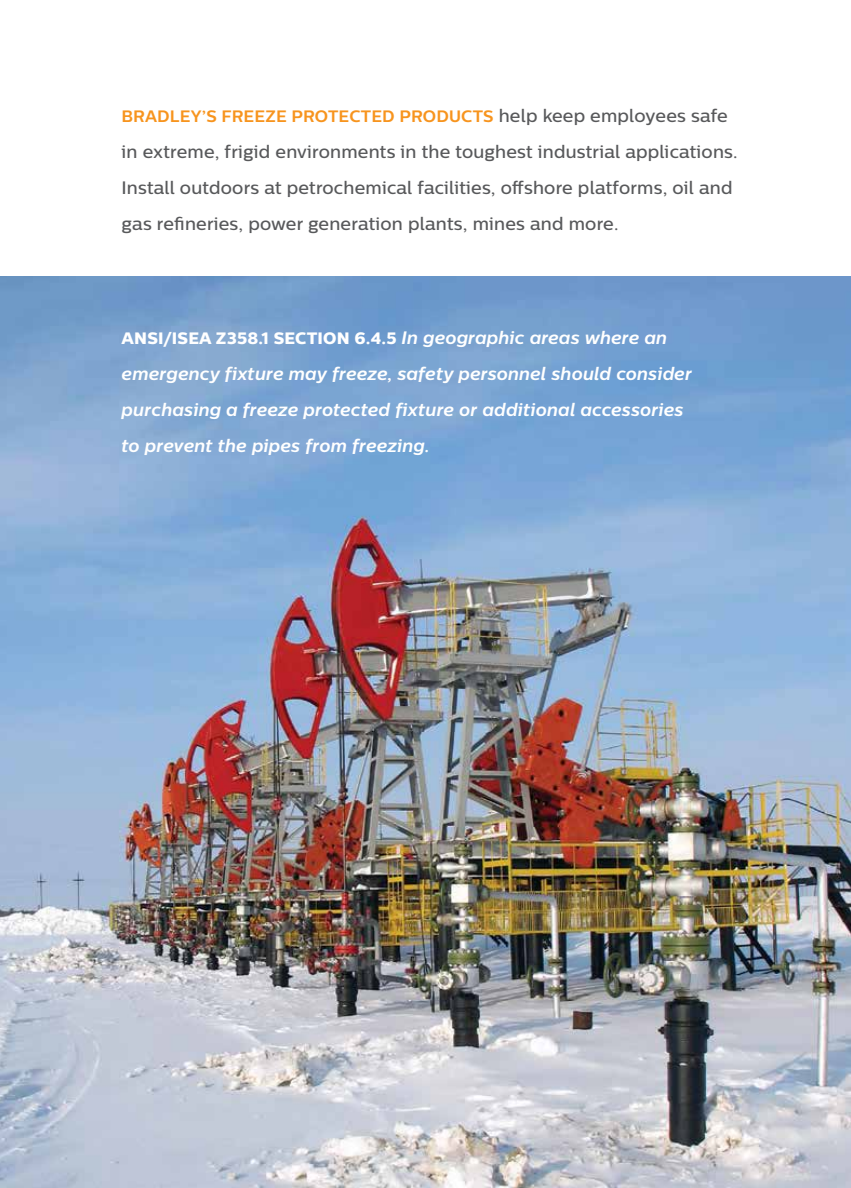
<style>
.page{position:relative;width:851px;height:1188px;background:#fff}
.page>*{position:absolute;margin:0;border:0;box-sizing:border-box;transform-origin:0 0}
.t1{font:500 18px/36px "Centrale Sans";letter-spacing:.01em;color:#58595b}
.t2{font:italic 700 18px/36px "Centrale Sans";letter-spacing:.01em;color:#fff}
.t3{font:700 16.5px "Centrale Sans";letter-spacing:.01em;color:#f7941e}
.t4{font:16.5px "Centrale Sans X Bold";letter-spacing:.01em;color:#fff}
.s1{font-weight:500;font-size:18px;color:#58595b}
.s2{font-family:"Centrale Sans";font-weight:700;font-style:italic;font-size:18px}
</style>
<div class="page">
<img style="left:0;top:277px;width:850px;height:911px">
<p class="t3" style="left:122px;top:106px;width:607px">BRADLEY’S FREEZE PROTECTED PRODUCTS <span class="s1">help keep employees safe</span></p>
<p class="t1" style="left:122px;top:133px;width:617px">in extreme, frigid environments in the toughest industrial applications.<br>Install outdoors at petrochemical facilities, offshore platforms, oil and gas refineries, power generation plants, mines and more.</p>
<p class="t4" style="left:122px;top:328px;width:547px">ANSI/ISEA Z358.1 SECTION 6.4.5 <span class="s2">In geographic areas where an</span></p>
<p class="t2" style="left:122px;top:356px;width:572px">emergency fixture may freeze, safety personnel should consider purchasing a freeze protected fixture or additional accessories to prevent the pipes from freezing.</p>
</div>
